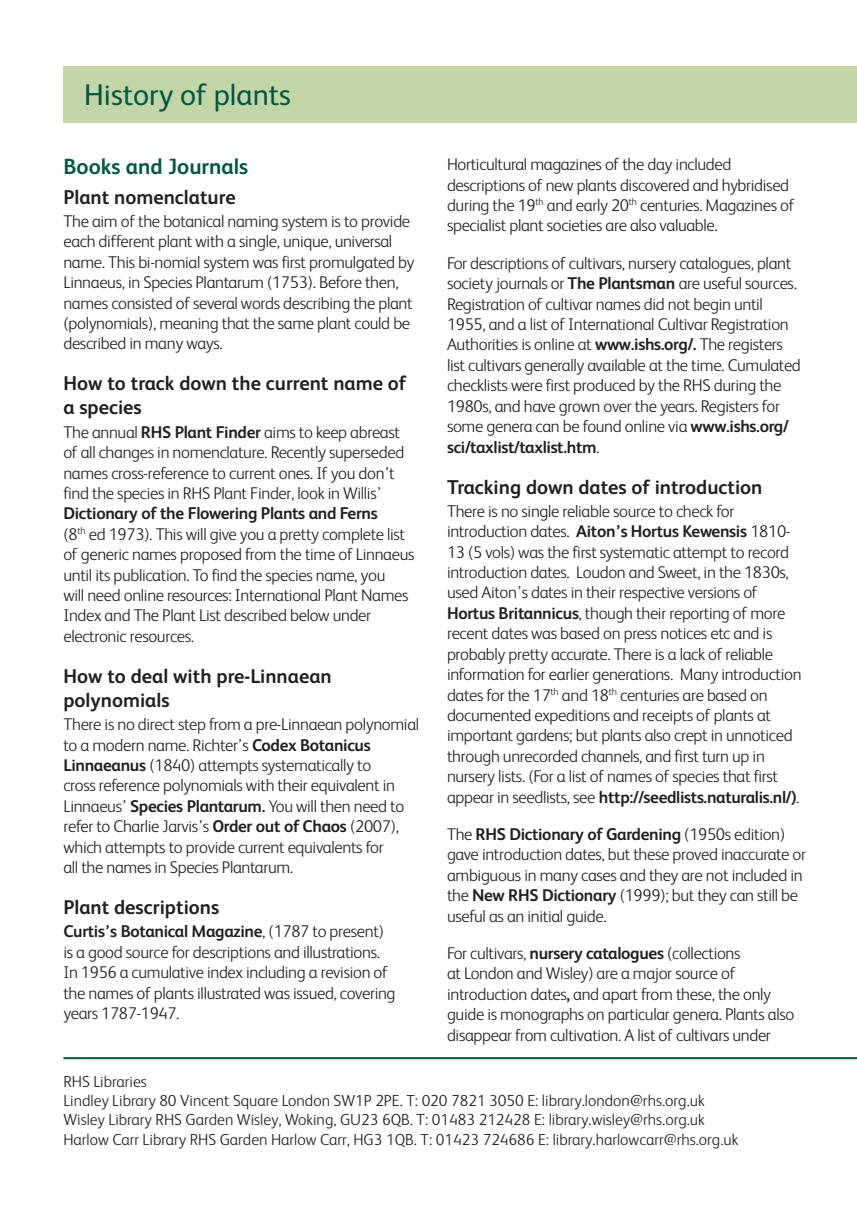
<style>
.page{position:relative;width:857px;height:1211px;background:#fff}
.page>*{position:absolute;margin:0;border:0;box-sizing:border-box;transform-origin:0 0}
.t1{font:30px "FS Albert";color:#005746}
.t2{font:700 22px "FS Albert";color:#005746}
.t3{font:700 20px/24px "FS Albert";color:#231f20}
.t4{font:300 17px/20.4px "FS Albert";letter-spacing:-.02em;color:#231f20}
.t5{font:300 16px/19.2px "FS Albert";color:#231f20}
.s1{font-weight:700}
</style>
<div class="page">
<hr style="left:63px;top:1056px;width:793px;height:2px;background:#005746">
<div style="left:63px;top:66px;width:793px;height:57px;background:#c3d5a6"></div>
<h1 class="t1" style="left:84px;top:77px;width:208px">History of plants</h1>
<p class="t2" style="left:63px;top:154px;width:186px">Books and Journals</p>
<p class="t3" style="left:63px;top:185px;width:174px">Plant nomenclature</p>
<p class="t4" style="left:63px;top:211px;width:352px">The aim of the botanical naming system is to provide each different plant with a single, unique, universal name. This bi-nomial system was first promulgated by Linnaeus, in Species Plantarum (1753). Before then, names consisted of several words describing the plant (polynomials), meaning that the same plant could be described in many ways.</p>
<p class="t3" style="left:63px;top:371px;width:344px">How to track down the current name of a species</p>
<p class="t4" style="left:63px;top:421px;width:342px">The annual <span class="s1">RHS Plant Finder</span> aims to keep abreast of all changes in nomenclature. Recently superseded names cross-reference to current ones. If you don’t find the species in RHS Plant Finder, look in Willis’</p>
<p class="t4" style="left:63px;top:503px;width:352px"><span class="s1">Dictionary of the Flowering Plants and Ferns<br></span>(8<sup>th</sup> ed 1973). This will give you a pretty complete list of generic names proposed from the time of Linnaeus until its publication. To find the species name, you<br>will need online resources: International Plant Names Index and The Plant List described below under electronic resources.</p>
<p class="t3" style="left:63px;top:663px;width:270px">How to deal with pre-Linnaean polynomials</p>
<p class="t4" style="left:63px;top:714px;width:357px">There is no direct step from a pre-Linnaean polynomial to a modern name. Richter’s <span class="s1">Codex Botanicus Linnaeanus</span> (1840) attempts systematically to<br>cross reference polynomials with their equivalent in Linnaeus’ <span class="s1">Species Plantarum.</span> You will then need to refer to Charlie Jarvis’s <span class="s1">Order out of Chaos</span> (2007), which attempts to provide current equivalents for<br>all the names in Species Plantarum.</p>
<p class="t3" style="left:63px;top:894px;width:157px">Plant descriptions</p>
<p class="t4" style="left:63px;top:921px;width:333px"><span class="s1">Curtis’s Botanical Magazine</span>, (1787 to present) is a good source for descriptions and illustrations.<br>In 1956 a cumulative index including a revision of the names of plants illustrated was issued, covering years 1787-1947.</p>
<p class="t4" style="left:447px;top:154px;width:349px">Horticultural magazines of the day included descriptions of new plants discovered and hybridised during the 19<sup>th</sup> and early 20<sup>th</sup> centuries. Magazines of specialist plant societies are also valuable.</p>
<p class="t4" style="left:447px;top:252px;width:355px">For descriptions of cultivars, nursery catalogues, plant society journals or <span class="s1">The Plantsman</span> are useful sources.<br>Registration of cultivar names did not begin until 1955, and a list of International Cultivar Registration Authorities is online at <span class="s1">www.ishs.org/.</span> The registers list cultivars generally available at the time. Cumulated checklists were first produced by the RHS during the 1980s, and have grown over the years. Registers for some genera can be found online via <span class="s1">www.ishs.org/ sci/taxlist/taxlist.htm</span>.</p>
<p class="t3" style="left:447px;top:474px;width:317px">Tracking down dates of introduction</p>
<p class="t4" style="left:447px;top:500px;width:356px">There is no single reliable source to check for introduction dates. <span class="s1">Aiton’s Hortus Kewensis</span> 1810- 13 (5 vols) was the first systematic attempt to record introduction dates. Loudon and Sweet, in the 1830s, used Aiton’s dates in their respective versions of <span class="s1">Hortus Britannicus</span>, though their reporting of more recent dates was based on press notices etc and is probably pretty accurate. There is a lack of reliable information for earlier generations. Many introduction dates for the 17<sup>th</sup> and 18<sup>th</sup> centuries are based on documented expeditions and receipts of plants at important gardens; but plants also crept in unnoticed through unrecorded channels, and first turn up in nursery lists. (For a list of names of species that first appear in seedlists, see <span class="s1">http://seedlists.naturalis.nl/)</span>.</p>
<p class="t4" style="left:447px;top:823px;width:360px">The <span class="s1">RHS Dictionary of Gardening</span> (1950s edition) gave introduction dates, but these proved inaccurate or ambiguous in many cases and they are not included in the <span class="s1">New RHS Dictionary</span> (1999); but they can still be useful as an initial guide.</p>
<p class="t4" style="left:447px;top:942px;width:349px">For cultivars, <span class="s1">nursery catalogues</span> (collections<br>at London and Wisley) are a major source of introduction dates<span class="s1">,</span> and apart from these, the only guide is monographs on particular genera. Plants also disappear from cultivation. A list of cultivars under</p>
<p class="t5" style="left:63px;top:1071px;width:676px">RHS Libraries<br>Lindley Library 80 Vincent Square London SW1P 2PE. T: 020 7821 3050 E: library.london@rhs.org.uk Wisley Library RHS Garden Wisley, Woking, GU23 6QB. T: 01483 212428 E: library.wisley@rhs.org.uk Harlow Carr Library RHS Garden Harlow Carr, HG3 1QB. T: 01423 724686 E: library.harlowcarr@rhs.org.uk</p>
</div>
